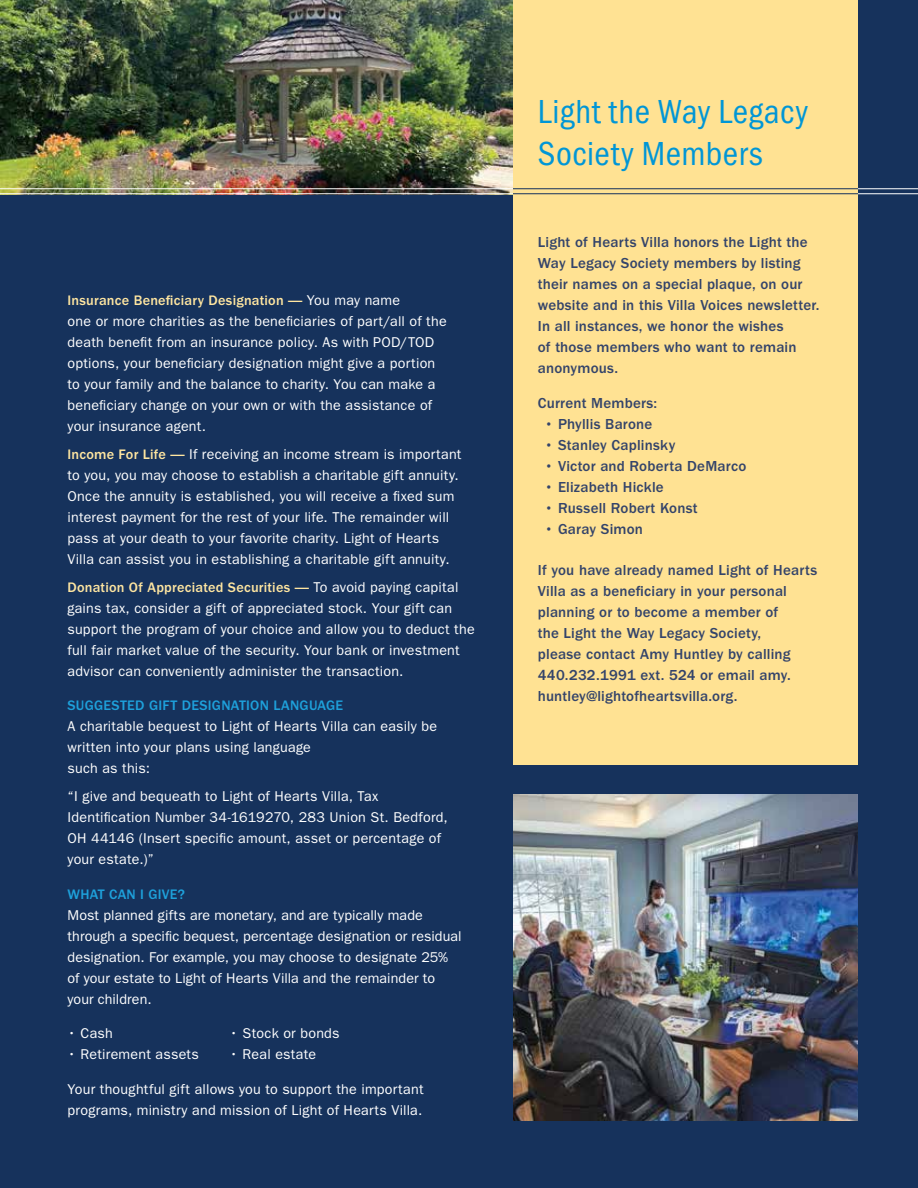
<style>
.page{position:relative;width:918px;height:1188px;background:#16325c}
.page>*{position:absolute;margin:0;border:0;box-sizing:border-box;transform-origin:0 0}
.t1{font:34.5px/42px "Franklin Gothic URW Cond";letter-spacing:.015em;color:#0096d6}
.t2{font:500 15px/21px "ITC Franklin Gothic Std";letter-spacing:.015em;color:#34446a}
.t3{font:14.25px/21px "ITC Franklin Gothic Std";letter-spacing:.015em;color:#fff}
.t4{font:500 14.25px "ITC Franklin Gothic Std";letter-spacing:.02em;color:#1ea1db}
.s1{font-weight:500;color:#ffe6a1}
</style>
<div class="page">
<img style="left:0;top:0;width:513px;height:193px">
<hr style="left:0;top:188px;width:918px;height:1px;background:#fff">
<hr style="left:0;top:193px;width:918px;height:1px;background:#fff">
<div style="left:513px;top:0;width:345px;height:765px;background:#ffe293"></div>
<hr style="left:513px;top:188px;width:345px;height:1px;background:#16325c">
<hr style="left:513px;top:193px;width:345px;height:1px;background:#16325c">
<img style="left:513px;top:795px;width:345px;height:325px">
<p class="t3" style="left:68px;top:290px;width:381px"><span class="s1">Insurance Beneficiary Designation —</span> You may name<br>one or more charities as the beneficiaries of part/all of the death benefit from an insurance policy. As with POD/TOD options, your beneficiary designation might give a portion to your family and the balance to charity. You can make a beneficiary change on your own or with the assistance of your insurance agent.</p>
<p class="t3" style="left:68px;top:444px;width:395px"><span class="s1">Income For Life —</span> If receiving an income stream is important to you, you may choose to establish a charitable gift annuity.<br>Once the annuity is established, you will receive a fixed sum interest payment for the rest of your life. The remainder will pass at your death to your favorite charity. Light of Hearts Villa can assist you in establishing a charitable gift annuity.</p>
<p class="t3" style="left:68px;top:577px;width:409px"><span class="s1">Donation Of Appreciated Securities —</span> To avoid paying capital gains tax, consider a gift of appreciated stock. Your gift can support the program of your choice and allow you to deduct the full fair market value of the security. Your bank or investment advisor can conveniently administer the transaction.</p>
<p class="t4" style="left:68px;top:698px;width:277px">SUGGESTED GIFT DESIGNATION LANGUAGE</p>
<p class="t3" style="left:68px;top:716px;width:371px">A charitable bequest to Light of Hearts Villa can easily be written into your plans using language<br>such as this:</p>
<p class="t3" style="left:68px;top:786px;width:382px">“I give and bequeath to Light of Hearts Villa, Tax Identification Number 34-1619270, 283 Union St. Bedford, OH 44146 (Insert specific amount, asset or percentage of your estate.)”</p>
<p class="t4" style="left:68px;top:886px;width:119px">WHAT CAN I GIVE?</p>
<p class="t3" style="left:68px;top:904px;width:396px">Most planned gifts are monetary, and are typically made through a specific bequest, percentage designation or residual designation. For example, you may choose to designate 25% of your estate to Light of Hearts Villa and the remainder to your children.</p>
<p class="t3" style="left:68px;top:1023px;width:47px">• Cash</p>
<p class="t3" style="left:230px;top:1023px;width:112px">• Stock or bonds</p>
<p class="t3" style="left:68px;top:1044px;width:133px">• Retirement assets</p>
<p class="t3" style="left:230px;top:1044px;width:88px">• Real estate</p>
<p class="t3" style="left:68px;top:1078px;width:358px">Your thoughtful gift allows you to support the important programs, ministry and mission of Light of Hearts Villa.</p>
<h1 class="t1" style="left:538px;top:89px;width:272px">Light the Way Legacy<br>Society Members</h1>
<p class="t2" style="left:538px;top:232px;width:283px">Light of Hearts Villa honors the Light the Way Legacy Society members by listing their names on a special plaque, on our website and in this Villa Voices newsletter.<br>In all instances, we honor the wishes<br>of those members who want to remain anonymous.</p>
<p class="t2" style="left:538px;top:392px;width:121px">Current Members:</p>
<p class="t2" style="left:545px;top:413px;width:109px">• Phyllis Barone</p>
<p class="t2" style="left:545px;top:434px;width:132px">• Stanley Caplinsky</p>
<p class="t2" style="left:545px;top:455px;width:203px">• Victor and Roberta DeMarco</p>
<p class="t2" style="left:545px;top:476px;width:121px">• Elizabeth Hickle</p>
<p class="t2" style="left:545px;top:497px;width:155px">• Russell Robert Konst</p>
<p class="t2" style="left:545px;top:518px;width:100px">• Garay Simon</p>
<p class="t2" style="left:538px;top:560px;width:281px">If you have already named Light of Hearts Villa as a beneficiary in your personal planning or to become a member of<br>the Light the Way Legacy Society,<br>please contact Amy Huntley by calling 440.232.1991 ext. 524 or email amy. huntley@lightofheartsvilla.org.</p>
</div>
